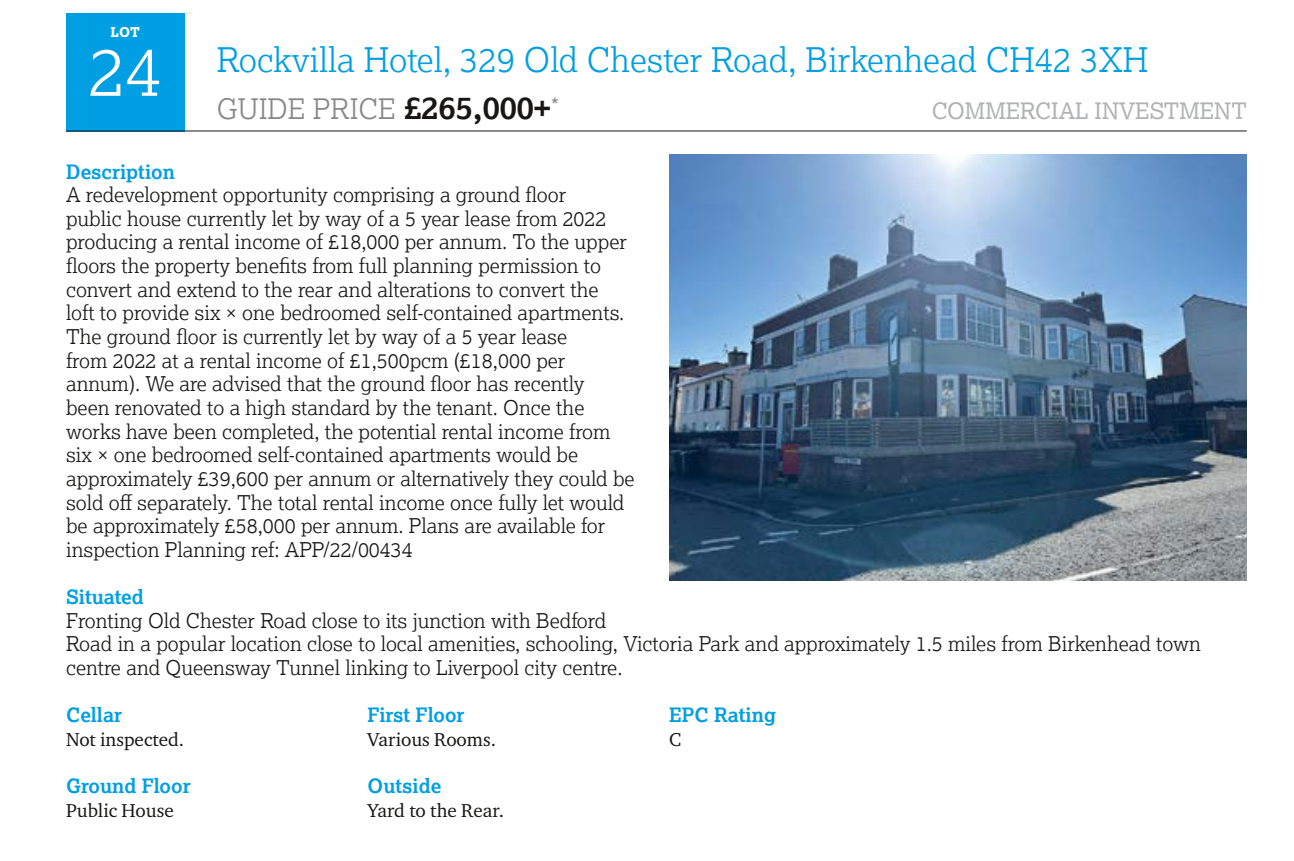
<style>
.page{position:relative;width:1294px;height:861px;background:#fff}
.page>*{position:absolute;margin:0;border:0;box-sizing:border-box;transform-origin:0 0}
.t1{font:300 67.5px "Lexia";color:#fff}
.t2{font:300 33.75px "Lexia";color:#009ee3}
.t3{font:300 28.12px "Lexia";color:#868786}
.t4{font:22.5px "Lexia";color:#b1b2b3}
.t5{font:300 20.25px/23.6px "Lexia";color:#181716}
.t6{font:700 19.8px "Lexia";color:#009ee3}
.t7{font:19.12px "Charter ITC Pro";color:#181716}
.t8{font:800 13.5px "Lexia";color:#fff}
.s1{font-weight:700;font-size:31.5px;color:#181716}
</style>
<div class="page">
<div style="left:66px;top:13px;width:118px;height:118px;background:#009ee3"></div>
<hr style="left:66px;top:131px;width:1180px;height:1px;background:#181716">
<img style="left:669px;top:155px;width:577px;height:425px">
<p class="t8" style="left:110px;top:23px;width:31px">LOT</p>
<h1 class="t1" style="left:89px;top:29px;width:75px">24</h1>
<h2 class="t2" style="left:217px;top:39px;width:932px">Rockvilla Hotel, 329 Old Chester Road, Birkenhead CH42 3XH</h2>
<h3 class="t3" style="left:217px;top:91px;width:343px">GUIDE PRICE <span class="s1">£265,000+</span><sup>*</sup></h3>
<p class="t4" style="left:931px;top:97px;width:316px">COMMERCIAL INVESTMENT</p>
<p class="t6" style="left:66px;top:159px;width:110px">Description</p>
<p class="t5" style="left:66px;top:182px;width:570px">A redevelopment opportunity comprising a ground floor<br>public house currently let by way of a 5 year lease from 2022 producing a rental income of £18,000 per annum. To the upper floors the property benefits from full planning permission to convert and extend to the rear and alterations to convert the<br>loft to provide six × one bedroomed self-contained apartments.<br>The ground floor is currently let by way of a 5 year lease<br>from 2022 at a rental income of £1,500pcm (£18,000 per annum). We are advised that the ground floor has recently<br>been renovated to a high standard by the tenant. Once the works have been completed, the potential rental income from six × one bedroomed self-contained apartments would be approximately £39,600 per annum or alternatively they could be sold off separately. The total rental income once fully let would be approximately £58,000 per annum. Plans are available for inspection Planning ref: APP/22/00434</p>
<p class="t6" style="left:66px;top:584px;width:79px">Situated</p>
<p class="t5" style="left:66px;top:608px;width:1136px">Fronting Old Chester Road close to its junction with Bedford<br>Road in a popular location close to local amenities, schooling, Victoria Park and approximately 1.5 miles from Birkenhead town centre and Queensway Tunnel linking to Liverpool city centre.</p>
<p class="t6" style="left:66px;top:702px;width:57px">Cellar</p>
<p class="t7" style="left:66px;top:727px;width:120px">Not inspected.</p>
<p class="t6" style="left:66px;top:773px;width:126px">Ground Floor</p>
<p class="t7" style="left:66px;top:798px;width:109px">Public House</p>
<p class="t6" style="left:367px;top:702px;width:98px">First Floor</p>
<p class="t7" style="left:367px;top:727px;width:130px">Various Rooms.</p>
<p class="t6" style="left:367px;top:773px;width:75px">Outside</p>
<p class="t7" style="left:367px;top:798px;width:138px">Yard to the Rear.</p>
<p class="t6" style="left:669px;top:702px;width:108px">EPC Rating</p>
<p class="t7" style="left:669px;top:727px;width:14px">C</p>
</div>
